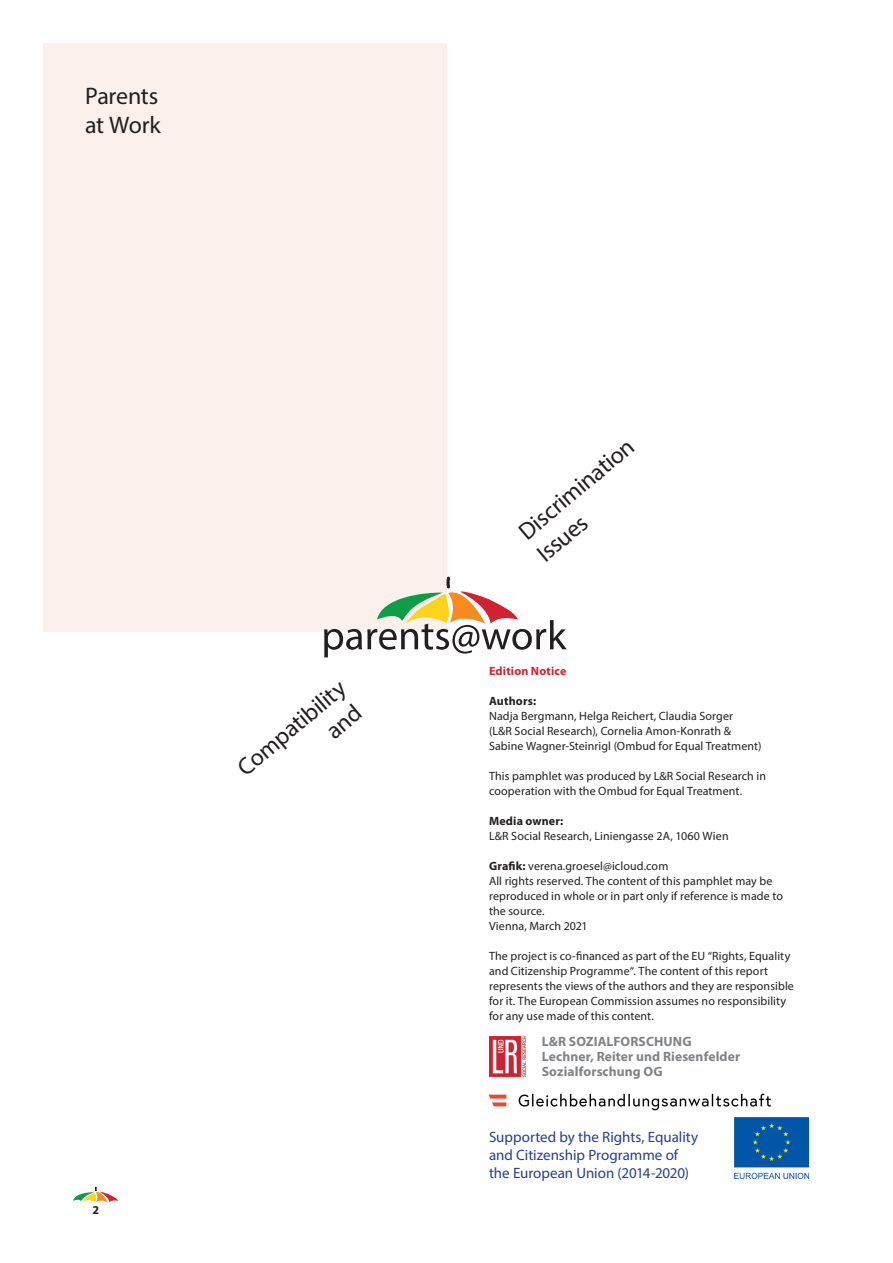
<style>
.page{position:relative;width:893px;height:1263px;background:#fff}
.page>*{position:absolute;margin:0;border:0;box-sizing:border-box;transform-origin:0 0}
.t1{font:24px/28.8px "Myriad Pro";letter-spacing:-.01em;color:#231f20}
.t2{font:15px/18px "Myriad Pro";color:#253f8e}
.t3{font:700 13.5px/15.3px "Myriad Pro";letter-spacing:.01em;color:#808285}
.t4{font:12px/15px "Myriad Pro";letter-spacing:.005em;color:#231f20}
.t5{font:700 12px "Myriad Pro";letter-spacing:.015em;color:#231f20}
.t6{font:700 12px "Myriad Pro";letter-spacing:.015em;color:#d12233}
.s1{font-weight:700}
</style>
<div class="page">
<div style="left:43px;top:43px;width:403px;height:588px;background:#fbf0eb"></div>
<img style="left:489px;top:1036px;width:37px;height:40px">
<svg style="left:324px;top:576px;width:243px;height:81px"></svg>
<img style="left:488px;top:1093px;width:295px;height:25px">
<img style="left:735px;top:1118px;width:73px;height:60px">
<svg style="left:73px;top:1187px;width:45px;height:15px"></svg>
<h1 class="t1" style="left:85px;top:81px;width:77px">Parents at Work</h1>
<h1 class="t1" style="left:231px;top:759px;width:134px;rotate:-40deg">Compatibility</h1>
<p class="t5" style="left:92px;top:1202px;width:8px">2</p>
<h1 class="t1" style="left:512px;top:523px;width:144px;rotate:-40deg">Discrimination</h1>
<h1 class="t1" style="left:531px;top:545px;width:60px;rotate:-40deg">Issues</h1>
<p class="t6" style="left:489px;top:663px;width:79px">Edition Notice</p>
<p class="t5" style="left:489px;top:693px;width:49px">Authors:</p>
<p class="t4" style="left:489px;top:708px;width:274px">Nadja Bergmann, Helga Reichert, Claudia Sorger<br>(L&amp;R Social Research), Cornelia Amon-Konrath &amp;<br>Sabine Wagner-Steinrigl (Ombud for Equal Treatment)</p>
<p class="t4" style="left:489px;top:768px;width:278px">This pamphlet was produced by L&amp;R Social Research in cooperation with the Ombud for Equal Treatment.</p>
<p class="t5" style="left:489px;top:813px;width:76px">Media owner:</p>
<p class="t4" style="left:489px;top:828px;width:241px">L&amp;R Social Research, Liniengasse 2A, 1060 Wien</p>
<p class="t4" style="left:489px;top:858px;width:295px"><span class="s1">Grafik:</span> verena.groesel@icloud.com<br>All rights reserved. The content of this pamphlet may be reproduced in whole or in part only if reference is made to the source.<br>Vienna, March 2021</p>
<p class="t4" style="left:489px;top:948px;width:306px">The project is co-financed as part of the EU “Rights, Equality and Citizenship Programme“. The content of this report represents the views of the authors and they are responsible for it. The European Commission assumes no responsibility for any use made of this content.</p>
<p class="t3" style="left:542px;top:1033px;width:200px">L&amp;R SOZIALFORSCHUNG<br>Lechner, Reiter und Riesenfelder<br>Sozialforschung OG</p>
<p class="t2" style="left:489px;top:1128px;width:211px">Supported by the Rights, Equality and Citizenship Programme of the European Union (2014-2020)</p>
</div>
